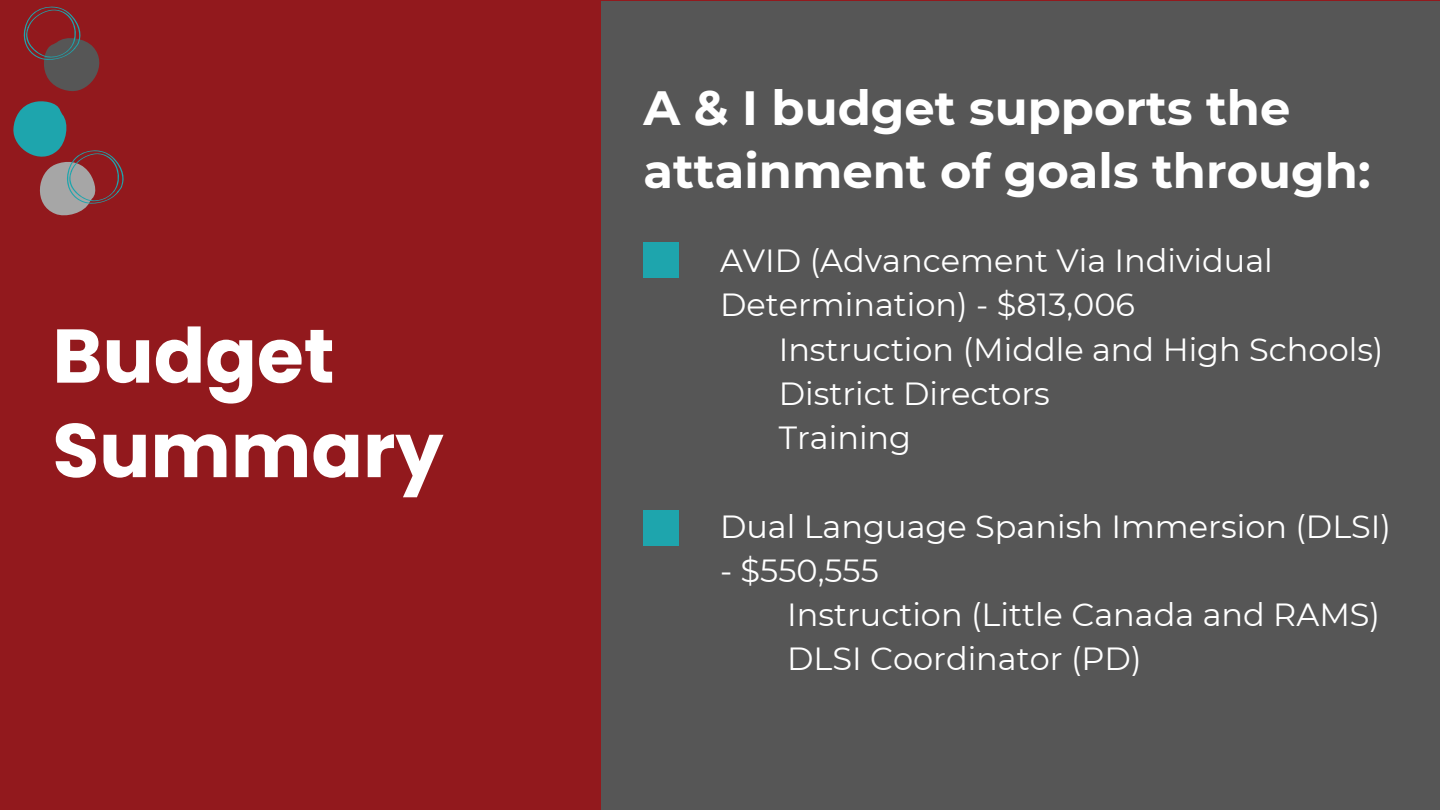
<style>
.page{position:relative;width:1440px;height:810px;background:#92191d}
.page>*{position:absolute;margin:0;border:0;box-sizing:border-box;transform-origin:0 0}
.t1{font:700 76px/94.5px "Poppins";color:#fff}
.t2{font:700 48px/62.2px "Montserrat";color:#fff}
.t3{font:32px/44.2px "Montserrat";color:#fff}
</style>
<div class="page">
<div style="left:601px;top:1px;width:838px;height:809px;background:#565656"></div>
<svg style="left:23px;top:6px;width:77px;height:85px"></svg>
<svg style="left:13px;top:101px;width:111px;height:114px"></svg>
<div style="left:643px;top:242px;width:36px;height:36px;background:#1ea5ad"></div>
<div style="left:643px;top:511px;width:36px;height:35px;background:#1ea5ad"></div>
<p class="t1" style="left:52px;top:309px;width:393px">Budget<br>Summary</p>
<h1 class="t2" style="left:643px;top:77px;width:729px">A &amp; I budget supports the attainment of goals through:</h1>
<h2 class="t3" style="left:720px;top:239px;width:554px">AVID (Advancement Via Individual<br>Determination) - $813,006</h2>
<p class="t3" style="left:779px;top:327px;width:606px">Instruction (Middle and High Schools)</p>
<p class="t3" style="left:779px;top:371px;width:273px">District Directors</p>
<p class="t3" style="left:779px;top:416px;width:134px">Training</p>
<p class="t3" style="left:720px;top:504px;width:673px">Dual Language Spanish Immersion (DLSI)</p>
<p class="t3" style="left:720px;top:548px;width:160px">- $550,555</p>
<p class="t3" style="left:787px;top:593px;width:595px">Instruction (Little Canada and RAMS)</p>
<p class="t3" style="left:787px;top:637px;width:356px">DLSI Coordinator (PD)</p>
</div>
